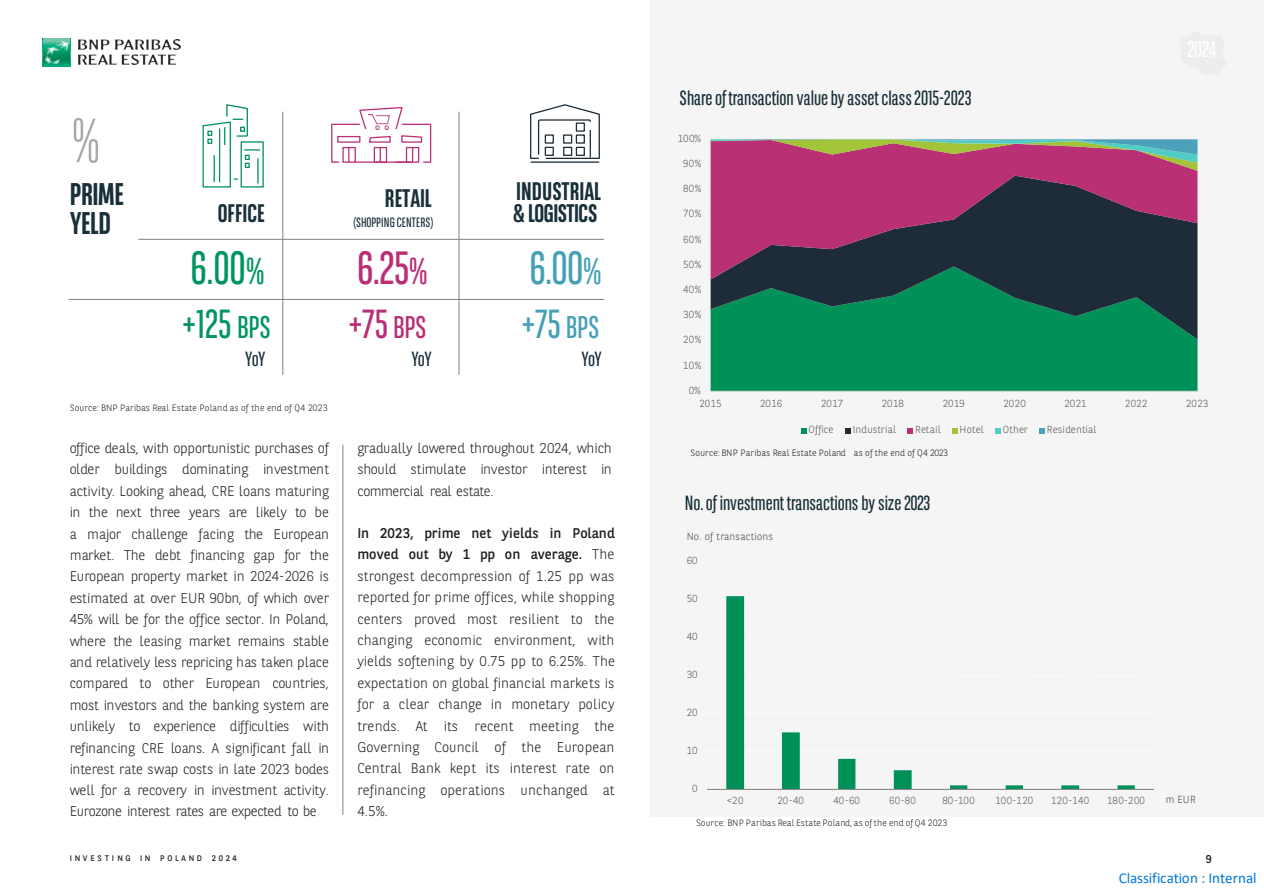
<style>
.page{position:relative;width:1264px;height:894px;background:#fff}
.page>*{position:absolute;margin:0;border:0;box-sizing:border-box;transform-origin:0 0}
.t1{font:300 62.1px "BNPP Sans Condensed";color:#a7a9ab}
.t2{font:46.5px "BNPP Sans Condensed";color:#00955e}
.t3{font:46.5px "BNPP Sans Condensed";color:#b92f75}
.t4{font:46.5px "BNPP Sans Condensed";color:#46a0b7}
.t5{font:40.5px "BNPP Sans Condensed";color:#00955e}
.t6{font:40.5px "BNPP Sans Condensed";color:#b92f75}
.t7{font:40.5px "BNPP Sans Condensed";color:#46a0b7}
.t8{font:700 31.35px/28.7px "BNPP Sans Condensed";letter-spacing:-.015em;color:#192f39}
.t9{font:700 25.35px/22.2px "BNPP Sans Condensed";letter-spacing:-.005em;color:#192f39}
.t10{font:20.55px "BNPP Sans Condensed";letter-spacing:-.005em;color:#192f39}
.t11{font:15.15px "Calibri";color:#0078d7}
.t12{font:300 14.1px/21.3px "BNPP Sans";letter-spacing:-.015em;color:#231f20;text-align:justify}
.t13{font:13.5px "BNPP Sans Condensed";color:#192f39}
.t14{font:11.4px "BNPP Sans";color:#231f20}
.t15{font:300 10.2px "BNPP Sans";letter-spacing:-.005em;color:#595959}
.t16{font:300 10.2px "BNPP Sans";letter-spacing:.015em;color:#595959}
.t17{font:300 10.2px "BNPP Sans";letter-spacing:.02em;color:#494949}
.t18{font:300 9.15px "BNPP Sans";letter-spacing:.015em;color:#231f20}
.t19{font:8.1px "BNPP Sans";color:#231f20}
.s1{font-size:37.2px}
.s2{font-size:31.35px}
.s3{font-weight:400}
</style>
<div class="page">
<img style="left:43px;top:38px;width:28px;height:28px">
<img style="left:45px;top:42px;width:23px;height:21px">
<div style="left:650px;top:0;width:613px;height:815px;background:#efeff0"></div>
<img style="left:78px;top:40px;width:102px;height:25px">
<hr style="left:282px;top:112px;width:1px;height:262px;background:#808285">
<hr style="left:458px;top:112px;width:1px;height:262px;background:#808285">
<hr style="left:138px;top:239px;width:466px;height:1px;background:#808285">
<hr style="left:69px;top:299px;width:535px;height:1px;background:#808285">
<hr style="left:342px;top:444px;width:1px;height:370px;background:#808285">
<svg style="left:707px;top:675px;width:446px;height:1px"></svg>
<svg style="left:708px;top:637px;width:445px;height:1px"></svg>
<svg style="left:708px;top:599px;width:445px;height:1px"></svg>
<svg style="left:726px;top:596px;width:408px;height:192px"></svg>
<hr style="left:707px;top:788px;width:446px;height:1px;background:#7f7f7f">
<div style="left:710px;top:339px;width:487px;height:51px;background:#009159"></div>
<svg style="left:710px;top:279px;width:487px;height:60px;fill:#009159"></svg>
<svg style="left:710px;top:171px;width:487px;height:108px;fill:#1d2c38"></svg>
<svg style="left:710px;top:139px;width:487px;height:32px"></svg>
<hr style="left:710px;top:390px;width:487px;height:2px;background:#d9d9d9">
<svg style="left:801px;top:428px;width:5px;height:5px"></svg>
<svg style="left:845px;top:428px;width:5px;height:5px"></svg>
<svg style="left:907px;top:428px;width:5px;height:5px"></svg>
<svg style="left:952px;top:428px;width:5px;height:5px"></svg>
<svg style="left:995px;top:428px;width:5px;height:5px"></svg>
<svg style="left:1039px;top:428px;width:5px;height:5px"></svg>
<svg style="left:202px;top:104px;width:58px;height:84px"></svg>
<svg style="left:331px;top:106px;width:101px;height:57px"></svg>
<svg style="left:530px;top:104px;width:70px;height:55px"></svg>
<div style="left:544px;top:134px;width:9px;height:10px;border:1px solid #1d2c38"></div>
<div style="left:544px;top:147px;width:9px;height:9px;border:1px solid #1d2c38"></div>
<div style="left:563px;top:134px;width:9px;height:10px;border:1px solid #1d2c38"></div>
<div style="left:575px;top:134px;width:10px;height:10px;border:1px solid #1d2c38"></div>
<div style="left:575px;top:122px;width:10px;height:10px;border:1px solid #1d2c38"></div>
<div style="left:563px;top:147px;width:9px;height:9px;border:1px solid #1d2c38"></div>
<div style="left:575px;top:147px;width:10px;height:9px;border:1px solid #1d2c38"></div>
<hr style="left:530px;top:161px;width:69px;height:2px;background:#1d2c38">
<h1 class="t1" style="left:71px;top:115px;width:31px">%</h1>
<h3 class="t8" style="left:70px;top:181px;width:56px">PRIME<br>YELD</h3>
<h3 class="t9" style="left:218px;top:204px;width:49px">OFFICE</h3>
<h3 class="t9" style="left:385px;top:189px;width:48px">RETAIL</h3>
<p class="t13" style="left:353px;top:215px;width:81px">(SHOPPING CENTERS)</p>
<h3 class="t9" style="left:513px;top:182px;width:89px">INDUSTRIAL &amp; LOGISTICS</h3>
<h2 class="t2" style="left:191px;top:243px;width:76px">6.00<span class="s1">%</span></h2>
<h2 class="t3" style="left:357px;top:243px;width:72px">6.25<span class="s1">%</span></h2>
<h2 class="t4" style="left:529px;top:243px;width:73px">6.00<span class="s1">%</span></h2>
<h3 class="t5" style="left:183px;top:302px;width:89px">+125 <span class="s2">BPS</span></h3>
<h3 class="t10" style="left:245px;top:348px;width:22px">YoY</h3>
<h3 class="t6" style="left:348px;top:302px;width:79px">+75 <span class="s2">BPS</span></h3>
<h3 class="t10" style="left:411px;top:348px;width:22px">YoY</h3>
<h3 class="t7" style="left:521px;top:302px;width:79px">+75 <span class="s2">BPS</span></h3>
<h3 class="t10" style="left:581px;top:348px;width:22px">YoY</h3>
<p class="t18" style="left:70px;top:404px;width:259px">Source: BNP Paribas Real Estate Poland as of the end of Q4 2023</p>
<p class="t12" style="left:70px;top:439px;width:261px">office deals, with opportunistic purchases of older buildings dominating investment activity. Looking ahead, CRE loans maturing in the next three years are likely to be a major challenge facing the European market. The debt financing gap for the European property market in 2024-2026 is estimated at over EUR 90bn, of which over 45% will be for the office sector. In Poland, where the leasing market remains stable and relatively less repricing has taken place compared to other European countries, most investors and the banking system are unlikely to experience difficulties with refinancing CRE loans. A significant fall in interest rate swap costs in late 2023 bodes well for a recovery in investment activity.<br>Eurozone interest rates are expected to be</p>
<p class="t19" style="left:70px;top:854px;width:168px">I N V E S T I N G I N P O L A N D 2 0 2 4</p>
<p class="t12" style="left:357px;top:439px;width:256px">gradually lowered throughout 2024, which should stimulate investor interest in commercial real estate.</p>
<p class="t12" style="left:357px;top:524px;width:259px"><span class="s3">In 2023, prime net yields in Poland moved out by 1 pp on average.</span> The strongest decompression of 1.25 pp was reported for prime offices, while shopping centers proved most resilient to the changing economic environment, with yields softening by 0.75 pp to 6.25%. The expectation on global financial markets is for a clear change in monetary policy trends. At its recent meeting the Governing Council of the European Central Bank kept its interest rate on refinancing operations unchanged at 4.5%.</p>
<h3 class="t10" style="left:679px;top:87px;width:293px">Share of transaction value by asset class 2015-2023</h3>
<p class="t15" style="left:677px;top:134px;width:25px">100%</p>
<p class="t15" style="left:683px;top:159px;width:19px">90%</p>
<p class="t15" style="left:683px;top:184px;width:19px">80%</p>
<p class="t15" style="left:683px;top:209px;width:19px">70%</p>
<p class="t15" style="left:683px;top:235px;width:19px">60%</p>
<p class="t15" style="left:683px;top:260px;width:19px">50%</p>
<p class="t15" style="left:683px;top:285px;width:19px">40%</p>
<p class="t15" style="left:683px;top:310px;width:19px">30%</p>
<p class="t15" style="left:683px;top:335px;width:19px">20%</p>
<p class="t15" style="left:683px;top:361px;width:19px">10%</p>
<p class="t15" style="left:688px;top:386px;width:13px">0%</p>
<p class="t15" style="left:699px;top:399px;width:24px">2015</p>
<p class="t15" style="left:760px;top:399px;width:24px">2016</p>
<p class="t15" style="left:820px;top:399px;width:24px">2017</p>
<p class="t15" style="left:881px;top:399px;width:24px">2018</p>
<p class="t15" style="left:942px;top:399px;width:24px">2019</p>
<p class="t15" style="left:1003px;top:399px;width:24px">2020</p>
<p class="t15" style="left:1064px;top:399px;width:24px">2021</p>
<p class="t15" style="left:1124px;top:399px;width:24px">2022</p>
<p class="t15" style="left:1185px;top:399px;width:24px">2023</p>
<p class="t15" style="left:808px;top:425px;width:26px">Office</p>
<p class="t16" style="left:852px;top:425px;width:45px">Industrial</p>
<p class="t15" style="left:914px;top:425px;width:27px">Retail</p>
<p class="t15" style="left:959px;top:425px;width:26px">Hotel</p>
<p class="t15" style="left:1002px;top:425px;width:27px">Other</p>
<p class="t16" style="left:1046px;top:425px;width:51px">Residential</p>
<p class="t18" style="left:690px;top:448px;width:259px">Source: BNP Paribas Real Estate Poland as of the end of Q4 2023</p>
<h3 class="t10" style="left:684px;top:492px;width:247px">No.of investment transactions bysize 2023</h3>
<p class="t17" style="left:686px;top:532px;width:88px">No. of transactions</p>
<p class="t15" style="left:686px;top:556px;width:12px">60</p>
<p class="t15" style="left:686px;top:594px;width:12px">50</p>
<p class="t15" style="left:686px;top:632px;width:12px">40</p>
<p class="t15" style="left:686px;top:670px;width:12px">30</p>
<p class="t15" style="left:686px;top:708px;width:12px">20</p>
<p class="t15" style="left:686px;top:745px;width:12px">10</p>
<p class="t15" style="left:692px;top:783px;width:7px">0</p>
<p class="t15" style="left:726px;top:796px;width:18px">&lt;20</p>
<p class="t15" style="left:777px;top:796px;width:28px">20-40</p>
<p class="t15" style="left:833px;top:796px;width:28px">40-60</p>
<p class="t15" style="left:889px;top:796px;width:28px">60-80</p>
<p class="t15" style="left:942px;top:796px;width:34px">80-100</p>
<p class="t15" style="left:995px;top:796px;width:39px">100-120</p>
<p class="t15" style="left:1051px;top:796px;width:39px">120-140</p>
<p class="t15" style="left:1106px;top:796px;width:39px">180-200</p>
<p class="t18" style="left:696px;top:818px;width:253px">Source: BNP Paribas Real Estate Poland, as of the end of Q4 2023</p>
<p class="t17" style="left:1165px;top:794px;width:31px">m EUR</p>
<p class="t14" style="left:1205px;top:854px;width:8px">9</p>
<p class="t11" style="left:1118px;top:868px;width:139px">Classification : Internal</p>
</div>
